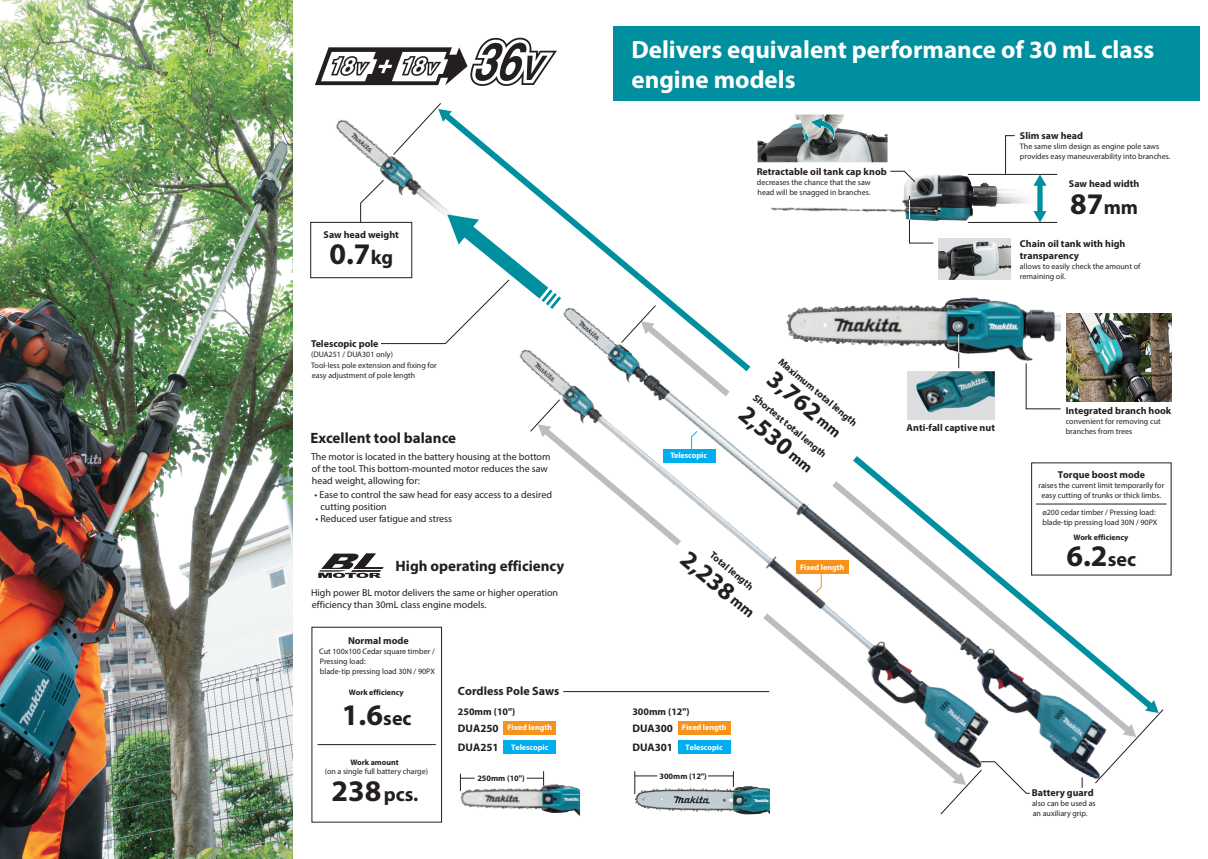
<style>
.page{position:relative;width:1208px;height:859px;background:#fff}
.page>*{position:absolute;margin:0;border:0;box-sizing:border-box;transform-origin:0 0}
.t1{font:700 30px "Myriad Pro";color:#231f20}
.t2{font:700 25px/30px "Myriad Pro";color:#fff}
.t3{font:700 25px "Myriad Pro";color:#231f20}
.t4{font:700 20px "Myriad Pro";color:#231f20}
.t5{font:700 15px "Myriad Pro";color:#231f20}
.t6{font:700 12px "Myriad Pro";color:#231f20}
.t7{font:700 11px "Myriad Pro";color:#231f20}
.t8{font:10px/12px "Myriad Pro";color:#231f20}
.t9{font:700 10px/12px "Myriad Pro";color:#231f20}
.t10{font:700 8.3px "Myriad Pro";color:#231f20}
.t11{font:8px/10px "Myriad Pro";color:#231f20}
.t12{font:700 8px "Myriad Pro";color:#fff}
.t13{font:700 8px "Myriad Pro";color:#231f20}
.s1{font-size:20px}
.s2{font-size:15px}
.s3{font-size:30px}
.s4{font-size:11px;color:#231f20}
</style>
<div class="page">
<svg style="left:315px;top:38px;width:242px;height:48px"></svg>
<img style="left:0;top:0;width:292px;height:859px">
<img style="left:310px;top:119px;width:784px;height:686px">
<svg style="left:437px;top:114px;width:722px;height:601px"></svg>
<svg style="left:1015px;top:319px;width:122px;height:420px"></svg>
<img style="left:785px;top:286px;width:275px;height:74px">
<img style="left:1066px;top:314px;width:105px;height:88px">
<svg style="left:938px;top:238px;width:73px;height:42px"></svg>
<img style="left:938px;top:242px;width:43px;height:38px">
<img style="left:760px;top:159px;width:286px;height:75px">
<img style="left:757px;top:115px;width:130px;height:47px">
<svg style="left:802px;top:117px;width:33px;height:25px"></svg>
<div style="left:612px;top:26px;width:587px;height:75px;background:#008f9e"></div>
<img style="left:478px;top:311px;width:537px;height:478px">
<div style="left:310px;top:222px;width:102px;height:56px;border:1px solid #231f20"></div>
<hr style="left:968px;top:174px;width:89px;height:1px;background:#231f20">
<hr style="left:968px;top:222px;width:89px;height:1px;background:#231f20">
<img style="left:454px;top:774px;width:126px;height:42px">
<svg style="left:527px;top:771px;width:17px;height:15px"></svg>
<svg style="left:460px;top:774px;width:14px;height:17px"></svg>
<img style="left:630px;top:781px;width:139px;height:34px">
<svg style="left:708px;top:771px;width:26px;height:16px"></svg>
<svg style="left:634px;top:771px;width:23px;height:23px"></svg>
<svg style="left:393px;top:103px;width:59px;height:52px"></svg>
<svg style="left:530px;top:399px;width:30px;height:38px"></svg>
<svg style="left:621px;top:305px;width:35px;height:38px"></svg>
<svg style="left:1094px;top:700px;width:69px;height:84px"></svg>
<svg style="left:890px;top:171px;width:25px;height:11px"></svg>
<svg style="left:1005px;top:135px;width:10px;height:40px"></svg>
<div style="left:1037px;top:184px;width:5px;height:29px;background:#008f9e"></div>
<svg style="left:1033px;top:174px;width:13px;height:12px"></svg>
<svg style="left:1033px;top:211px;width:13px;height:11px"></svg>
<hr style="left:958px;top:334px;width:1px;height:34px;background:#231f20">
<svg style="left:958px;top:334px;width:1px;height:19px"></svg>
<svg style="left:909px;top:195px;width:24px;height:49px"></svg>
<div style="left:503px;top:740px;width:53px;height:14px;background:#00aeef"></div>
<div style="left:312px;top:550px;width:78px;height:31px;background:#fff"></div>
<svg style="left:318px;top:554px;width:65px;height:24px"></svg>
<div style="left:312px;top:627px;width:130px;height:195px;border:1px solid #231f20"></div>
<hr style="left:317px;top:744px;width:119px;height:1px;background:#231f20">
<div style="left:503px;top:721px;width:53px;height:14px;background:#f7931d"></div>
<div style="left:663px;top:449px;width:52px;height:13px;background:#00aeef"></div>
<div style="left:796px;top:560px;width:53px;height:14px;background:#f7931d"></div>
<div style="left:678px;top:721px;width:52px;height:14px;background:#f7931d"></div>
<div style="left:678px;top:740px;width:52px;height:14px;background:#00aeef"></div>
<hr style="left:563px;top:691px;width:206px;height:1px;background:#231f20">
<svg style="left:360px;top:180px;width:201px;height:164px"></svg>
<svg style="left:940px;top:761px;width:90px;height:54px"></svg>
<svg style="left:690px;top:430px;width:8px;height:19px"></svg>
<svg style="left:814px;top:574px;width:8px;height:20px"></svg>
<svg style="left:1025px;top:363px;width:36px;height:46px"></svg>
<hr style="left:1036px;top:504px;width:130px;height:1px;background:#231f20">
<svg style="left:666px;top:526px;width:113px;height:106px"></svg>
<h2 class="t2" style="left:631px;top:34px;width:524px">Delivers equivalent performance of 30 mL class engine models</h2>
<p class="t9" style="left:323px;top:228px;width:77px">Saw head weight</p>
<h1 class="t1" style="left:329px;top:235px;width:65px">0.7<span class="s1">kg</span></h1>
<p class="t9" style="left:756px;top:165px;width:131px">Retractable oil tank cap knob</p>
<p class="t11" style="left:757px;top:177px;width:115px">decreases the chance that the saw head will be snagged in branches.</p>
<p class="t9" style="left:311px;top:337px;width:69px">Telescopic pole</p>
<p class="t11" style="left:311px;top:348px;width:127px;line-height:11.5px">(DUA251 / DUA301 only)<br>Tool-less pole extension and fixing for</p>
<p class="t11" style="left:312px;top:370px;width:105px">easy adjustment of pole length</p>
<h3 class="t5" style="left:310px;top:428px;width:147px">Excellent tool balance</h3>
<p class="t8" style="left:311px;top:451px;width:241px">The motor is located in the battery housing at the bottom of the tool. This bottom-mounted motor reduces the saw head weight, allowing for:</p>
<p class="t8" style="left:320px;top:488px;width:233px;text-indent:-6px">• Ease to control the saw head for easy access to a desired cutting position</p>
<p class="t8" style="left:315px;top:512px;width:138px">• Reduced user fatigue and stress</p>
<h3 class="t5" style="left:395px;top:556px;width:170px">High operating efficiency</h3>
<p class="t8" style="left:311px;top:586px;width:249px">High power BL motor delivers the same or higher operation efficiency than 30mL class engine models.</p>
<p class="t9" style="left:348px;top:634px;width:62px">Normal mode</p>
<p class="t11" style="left:319px;top:646px;width:117px">Cut 100x100 Cedar square timber /<br>Pressing load:<br>blade-tip pressing load 30N / 90PX</p>
<p class="t12" style="left:670px;top:450px;width:38px">Telescopic</p>
<p class="t9" style="left:784px;top:355px;width:101px;rotate:40deg">Maximum total length</p>
<h2 class="t3" style="left:781px;top:363px;width:92px;rotate:40deg">3,762 <span class="s2">mm</span></h2>
<p class="t9" style="left:758px;top:391px;width:94px;rotate:40deg">Shortest total length</p>
<h2 class="t3" style="left:753px;top:398px;width:92px;rotate:40deg">2,530 <span class="s2">mm</span></h2>
<h2 class="t3" style="left:695px;top:543px;width:63px;rotate:40deg">2,238</h2>
<p class="t9" style="left:715px;top:549px;width:55px;rotate:40deg">Total length</p>
<p class="t12" style="left:800px;top:562px;width:46px">Fixed length</p>
<p class="t13" style="left:349px;top:687px;width:56px">Work efficiency</p>
<h1 class="t1" style="left:342px;top:695px;width:71px">1.6<span class="s1">sec</span></h1>
<p class="t13" style="left:350px;top:757px;width:50px">Work amount</p>
<p class="t11" style="left:325px;top:766px;width:105px">(on a single full battery charge)</p>
<h3 class="t4" style="left:331px;top:781px;width:88px"><span class="s3">238</span>pcs.</h3>
<h3 class="t6" style="left:458px;top:683px;width:103px">Cordless Pole Saws</h3>
<p class="t9" style="left:458px;top:705px;width:59px">250mm (10")</p>
<p class="t9" style="left:632px;top:705px;width:59px">300mm (12")</p>
<p class="t12" style="left:458px;top:722px;width:96px"><span class="s4">DUA250</span> Fixed length</p>
<h3 class="t7" style="left:458px;top:740px;width:42px">DUA251</h3>
<p class="t12" style="left:511px;top:742px;width:39px">Telescopic</p>
<p class="t12" style="left:632px;top:722px;width:96px"><span class="s4">DUA300</span> Fixed length</p>
<p class="t12" style="left:632px;top:742px;width:92px"><span class="s4">DUA301</span> Telescopic</p>
<p class="t10" style="left:477px;top:773px;width:49px">250mm (10")</p>
<p class="t10" style="left:659px;top:770px;width:49px">300mm (12")</p>
<p class="t9" style="left:906px;top:422px;width:90px">Anti-fall captive nut</p>
<p class="t9" style="left:1020px;top:129px;width:65px">Slim saw head</p>
<p class="t11" style="left:1020px;top:141px;width:152px">The same slim design as engine pole saws provides easy maneuverability into branches.</p>
<p class="t9" style="left:1068px;top:178px;width:72px">Saw head width</p>
<h1 class="t1" style="left:1070px;top:184px;width:70px">87<span class="s1">mm</span></h1>
<p class="t9" style="left:1020px;top:237px;width:107px">Chain oil tank with high transparency</p>
<p class="t11" style="left:1020px;top:261px;width:122px">allows to easily check the amount of remaining oil.</p>
<p class="t9" style="left:1065px;top:404px;width:107px">Integrated branch hook</p>
<p class="t11" style="left:1065px;top:416px;width:97px">convenient for removing cut branches from trees</p>
<p class="t9" style="left:1057px;top:468px;width:89px">Torque boost mode</p>
<p class="t11" style="left:1038px;top:480px;width:127px;text-align:center">raises the current limit temporarily for easy cutting of trunks or thick limbs.</p>
<p class="t13" style="left:1073px;top:532px;width:56px">Work efficiency</p>
<p class="t11" style="left:1042px;top:507px;width:117px">ø200 cedar timber / Pressing load: blade-tip pressing load 30N / 90PX</p>
<h1 class="t1" style="left:1066px;top:537px;width:71px">6.2<span class="s1">sec</span></h1>
<p class="t9" style="left:1032px;top:786px;width:63px">Battery guard</p>
<p class="t11" style="left:1032px;top:798px;width:65px">also can be used as an auxiliary grip.</p>
</div>
